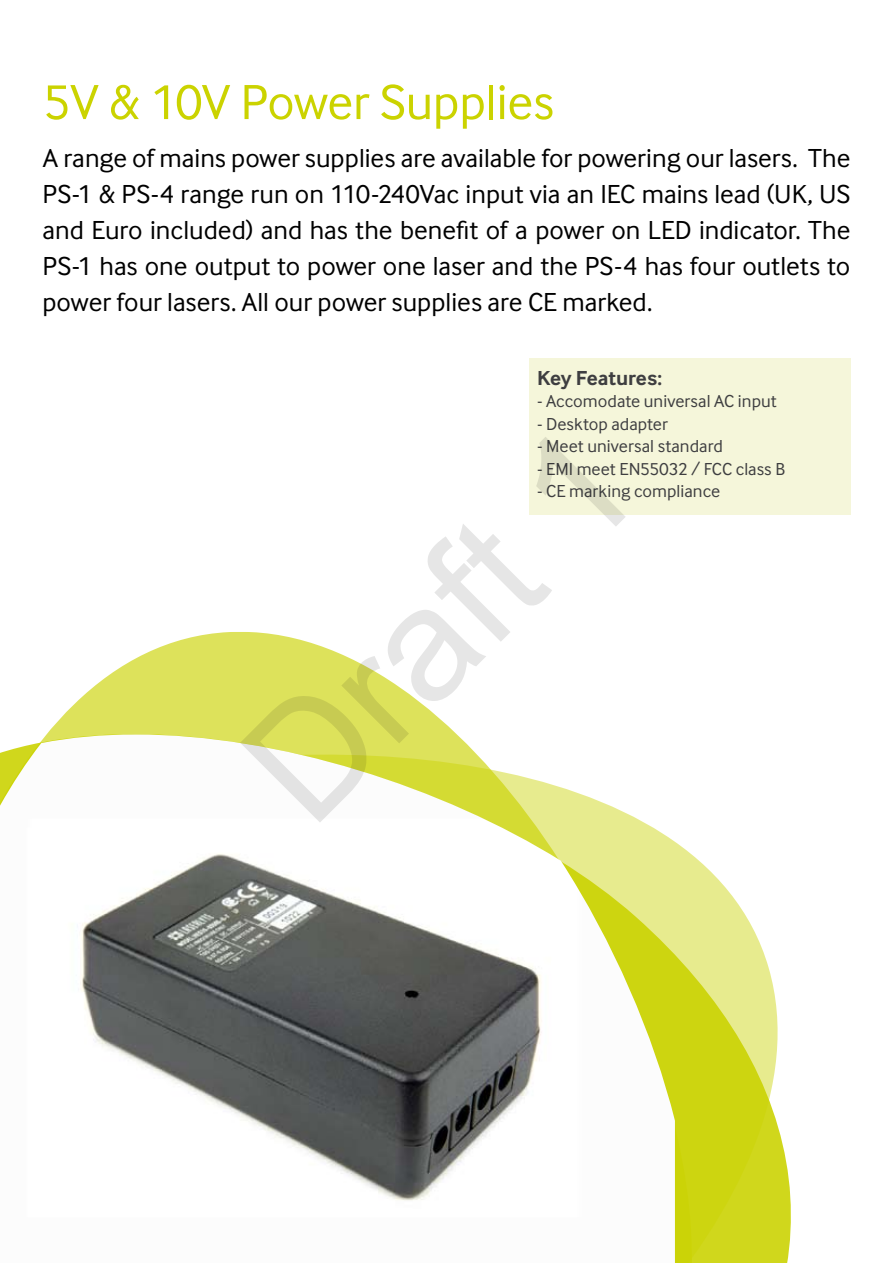
<style>
.page{position:relative;width:893px;height:1263px;background:#fff}
.page>*{position:absolute;margin:0;border:0;box-sizing:border-box;transform-origin:0 0}
.t1{font:157.8px "Arial";color:rgb(0 0 0/.1)}
.t2{font:51px "Inter Face";letter-spacing:-.005em;color:#cbd300}
.t3{font:27px/36px "Inter Face";color:#000;text-align:justify}
.t4{font:700 21px "Inter Face";letter-spacing:-.005em;color:#3e3e40}
.t5{font:18px "Inter Face";color:#3e3e40}
</style>
<div class="page">
<svg style="left:47px;top:632px;width:410px;height:102px;fill:#dde25b"></svg>
<svg style="left:249px;top:842px;width:529px;height:421px"></svg>
<img style="left:0;top:734px;width:675px;height:387px">
<div style="left:529px;top:359px;width:321px;height:156px;background:#f5f6da"></div>
<h2 class="t2" style="left:43px;top:73px;width:513px">5V &amp; 10V Power Supplies</h2>
<p class="t3" style="left:43px;top:139px;width:809px">A range of mains power supplies are available for powering our lasers. The PS-1 &amp; PS-4 range run on 110-240Vac input via an IEC mains lead (UK, US and Euro included) and has the benefit of a power on LED indicator. The PS-1 has one output to power one laser and the PS-4 has four outlets to power four lasers. All our power supplies are CE marked.</p>
<p class="t4" style="left:537px;top:366px;width:126px">Key Features:</p>
<p class="t5" style="left:537px;top:391px;width:241px">- Accomodate universal AC input</p>
<p class="t5" style="left:537px;top:414px;width:132px">- Desktop adapter</p>
<p class="t5" style="left:537px;top:436px;width:187px">- Meet universal standard</p>
<p class="t5" style="left:537px;top:459px;width:249px">- EMI meet EN55032 / FCC class B</p>
<p class="t5" style="left:537px;top:481px;width:185px">- CE marking compliance</p>
<h1 class="t1" style="left:199px;top:719px;width:475px;rotate:-45deg">Draft 1</h1>
</div>
